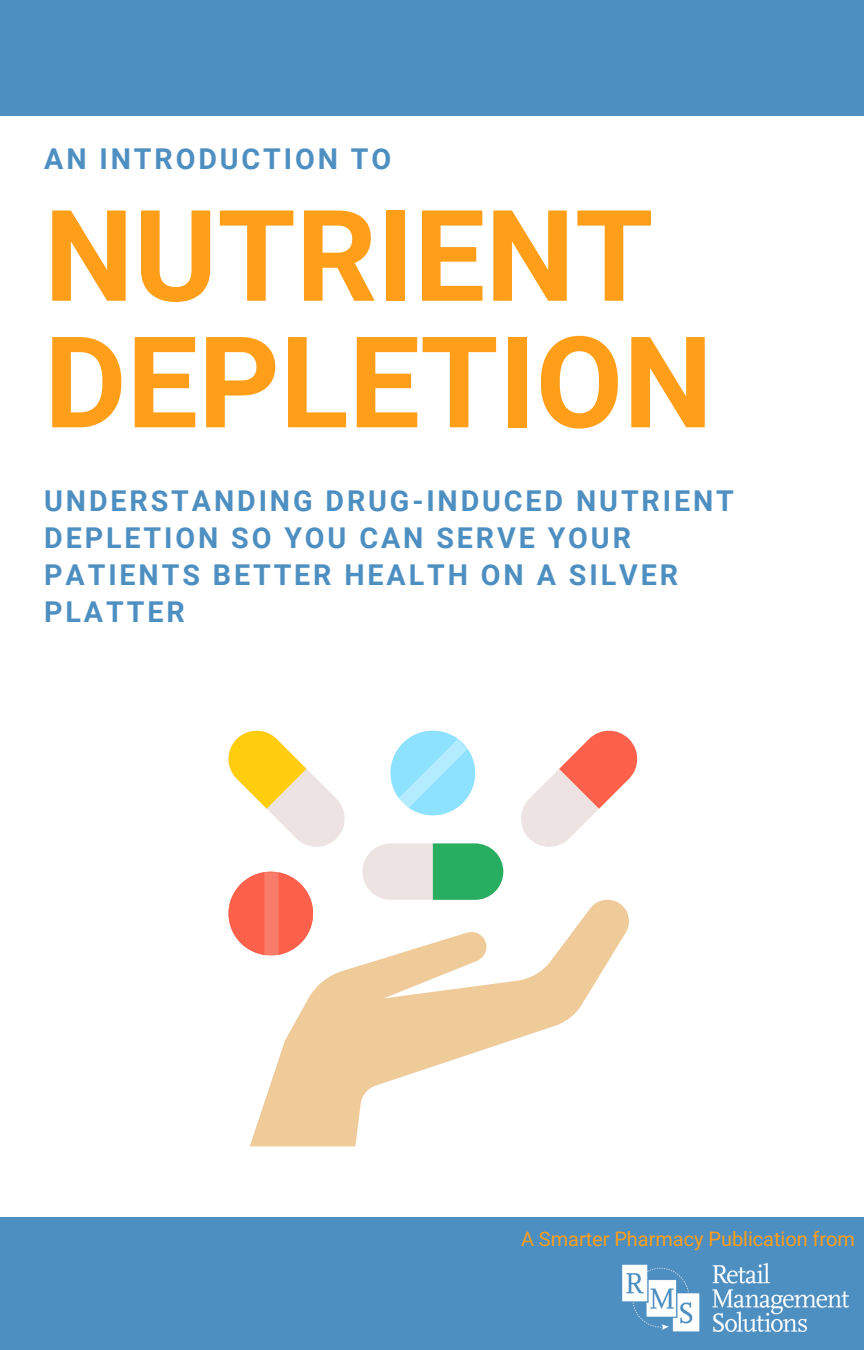
<style>
.page{position:relative;width:864px;height:1350px;background:#4e8fc1}
.page>*{position:absolute;margin:0;border:0;box-sizing:border-box;transform-origin:0 0}
.t1{font:700 126.9px/126.5px "Roboto";color:#ff9e18}
.t2{font:700 28.8px/37.1px "Roboto";letter-spacing:.1em;color:#4e8fc1}
.t3{font:20.03px "Roboto";color:#ff9e18}
</style>
<div class="page">
<div style="left:0;top:116px;width:864px;height:1101px;background:#fff"></div>
<img style="left:622px;top:1264px;width:226px;height:67px">
<svg style="left:391px;top:731px;width:84px;height:84px"></svg>
<div style="left:362px;top:843px;width:141px;height:57px;background:#ede3e3;border-radius:28px"></div>
<svg style="left:433px;top:843px;width:70px;height:54px;background:#38b46c"></svg>
<svg style="left:521px;top:730px;width:117px;height:117px"></svg>
<svg style="left:228px;top:871px;width:82px;height:79px"></svg>
<svg style="left:228px;top:730px;width:117px;height:117px"></svg>
<svg style="left:250px;top:897px;width:379px;height:249px"></svg>
<h2 class="t2" style="left:44px;top:141px;width:349px">AN INTRODUCTION TO</h2>
<h2 class="t1" style="left:44px;top:194px;width:670px">NUTRIENT<br>DEPLETION</h2>
<h1 class="t2" style="left:44px;top:482px;width:691px">UNDERSTANDING DRUG-INDUCED NUTRIENT<br>DEPLETION SO YOU CAN SERVE YOUR<br>PATIENTS BETTER HEALTH ON A SILVER<br>PLATTER</h1>
<p class="t3" style="left:521px;top:1227px;width:336px">A Smarter Pharmacy Publication from</p>
</div>
